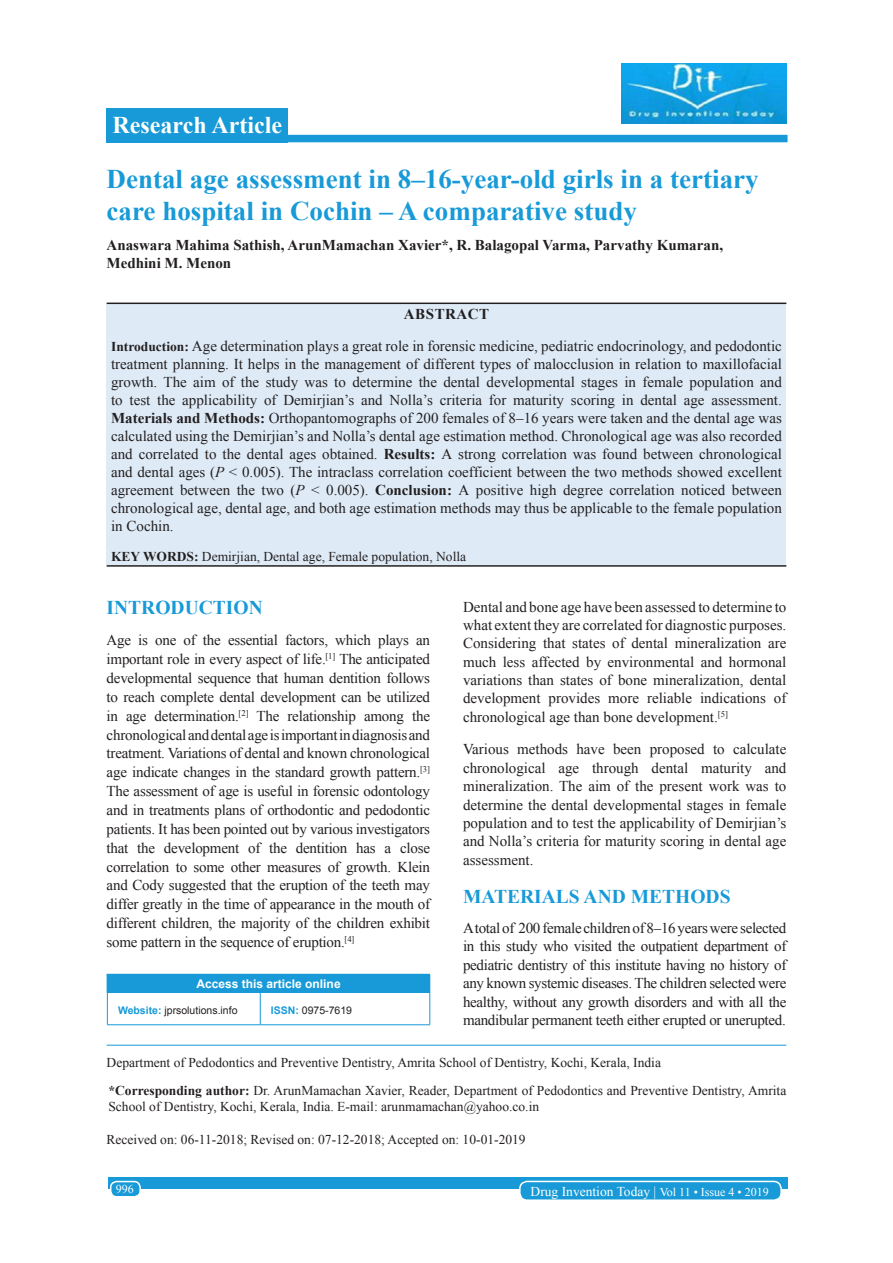
<style>
.page{position:relative;width:893px;height:1263px;background:#fff}
.page>*{position:absolute;margin:0;border:0;box-sizing:border-box;transform-origin:0 0}
.AT{font:700 27px/32.4px "Times New Roman";color:#179ad7}
.AH{font:700 24px "Times New Roman";color:#fff}
.t1{font:700 19.5px "Times New Roman";color:#179ad7}
.TX{font:15px/18.3px "Times New Roman";color:#231f20;text-align:justify}
.AU{font:700 15px/18px "Times New Roman";color:#231f20}
.ABSH{font:700 15px "Times New Roman";letter-spacing:.035em;color:#231f20}
.ADD{font:13.5px/16.2px "Times New Roman";color:#231f20}
.AFF{font:13.5px "Times New Roman";color:#231f20}
.HIS{font:13.5px "Times New Roman";color:#231f20}
.KWD{font:13.5px "Times New Roman";color:#231f20}
.foot1{font:13.5px "Times New Roman";color:#fff}
.ATAO{font:700 12px "Arial";color:#fff}
.foot1-2{font:12px "Times New Roman";color:#fff}
.WEBSITE{font:10.5px "Arial";color:#231f20}
.s1{font-weight:700;font-size:13.5px}
.s2{font-weight:700}
.s3{font-style:italic}
.s4{font-weight:700;color:#179ad7}
.s5{font-size:12px}
</style>
<div class="page">
<div style="left:108px;top:1177px;width:679px;height:12px;background:#179ad7"></div>
<div style="left:519px;top:1181px;width:261px;height:19px;background:#179ad7;border-radius:7px"></div>
<div style="left:519px;top:1180px;width:262px;height:21px;border:2px solid #fff;border-radius:7px"></div>
<div style="left:111px;top:1181px;width:29px;height:15px;background:#179ad7;border-radius:6px"></div>
<div style="left:110px;top:1180px;width:31px;height:17px;border:2px solid #fff;border-radius:6px"></div>
<div style="left:106px;top:108px;width:182px;height:34px;background:#179ad7"></div>
<div style="left:265px;top:135px;width:522px;height:7px;background:#179ad7"></div>
<hr style="left:106px;top:1044px;width:680px;height:1px;background:#179ad7">
<div style="left:107px;top:974px;width:322px;height:18px;background:#179ad7"></div>
<svg style="left:106px;top:975px;width:1px;height:17px"></svg>
<hr style="left:106px;top:974px;width:154px;height:1px;background:#179ad7">
<svg style="left:429px;top:974px;width:1px;height:18px"></svg>
<hr style="left:107px;top:992px;width:1px;height:32px;background:#179ad7">
<hr style="left:107px;top:1024px;width:153px;height:1px;background:#179ad7">
<hr style="left:260px;top:992px;width:1px;height:32px;background:#179ad7">
<hr style="left:429px;top:992px;width:1px;height:32px;background:#179ad7">
<hr style="left:260px;top:1024px;width:170px;height:1px;background:#179ad7">
<img style="left:621px;top:63px;width:164px;height:60px">
<div style="left:106px;top:304px;width:680px;height:261px;background:#deebf7"></div>
<hr style="left:106px;top:302px;width:680px;height:2px;background:#231f20">
<hr style="left:106px;top:565px;width:680px;height:1px;background:#231f20">
<p class="AH" style="left:112px;top:108px;width:171px">Research Article</p>
<p class="AT" style="left:106px;top:162px;width:653px">Dental age assessment in 8–16-year-old girls in a tertiary care hospital in Cochin – A comparative study</p>
<p class="AU" style="left:106px;top:236px;width:617px">Anaswara Mahima Sathish, ArunMamachan Xavier*, R. Balagopal Varma, Parvathy Kumaran,<br>Medhini M. Menon</p>
<p class="ABSH" style="left:403px;top:303px;width:87px">ABSTRACT</p>
<p class="TX" style="left:111px;top:337px;width:672px"><span class="s1">Introduction:</span> Age determination plays a great role in forensic medicine, pediatric endocrinology, and pedodontic treatment planning. It helps in the management of different types of malocclusion in relation to maxillofacial growth. The aim of the study was to determine the dental developmental stages in female population and to test the applicability of Demirjian’s and Nolla’s criteria for maturity scoring in dental age assessment.<br><span class="s2">Materials and Methods:</span> Orthopantomographs of 200 females of 8–16 years were taken and the dental age was calculated using the Demirjian’s and Nolla’s dental age estimation method. Chronological age was also recorded and correlated to the dental ages obtained. <span class="s2">Results:</span> A strong correlation was found between chronological and dental ages (<span class="s3">P</span> &lt; 0.005). The intraclass correlation coefficient between the two methods showed excellent agreement between the two (<span class="s3">P</span> &lt; 0.005). <span class="s2">Conclusion:</span> A positive high degree correlation noticed between chronological age, dental age, and both age estimation methods may thus be applicable to the female population in Cochin.</p>
<p class="KWD" style="left:111px;top:546px;width:356px"><span class="s2">KEY WORDS:</span> Demirjian, Dental age, Female population, Nolla</p>
<h1 class="t1" style="left:106px;top:594px;width:157px">INTRODUCTION</h1>
<p class="TX" style="left:106px;top:630px;width:325px;line-height:18.9px">Age is one of the essential factors, which plays an important role in every aspect of life.<sup>[1]</sup> The anticipated developmental sequence that human dentition follows to reach complete dental development can be utilized in age determination.<sup>[2]</sup> The relationship among the chronological and dental age is important in diagnosis and treatment. Variations of dental and known chronological age indicate changes in the standard growth pattern.<sup>[3] </sup>The assessment of age is useful in forensic odontology and in treatments plans of orthodontic and pedodontic patients. It has been pointed out by various investigators that the development of the dentition has a close correlation to some other measures of growth. Klein and Cody suggested that the eruption of the teeth may differ greatly in the time of appearance in the mouth of different children, the majority of the children exhibit some pattern in the sequence of eruption.<sup>[4]</sup></p>
<p class="ATAO" style="left:196px;top:975px;width:146px">Access this article online</p>
<p class="WEBSITE" style="left:118px;top:1003px;width:121px"><span class="s4">Website:</span> jprsolutions.info</p>
<p class="WEBSITE" style="left:271px;top:1003px;width:83px"><span class="s4">ISSN:</span> 0975-7619</p>
<p class="TX" style="left:463px;top:597px;width:325px">Dental and bone age have been assessed to determine to what extent they are correlated for diagnostic purposes.<br>Considering that states of dental mineralization are much less affected by environmental and hormonal variations than states of bone mineralization, dental development provides more reliable indications of chronological age than bone development.<sup>[5]</sup></p>
<p class="TX" style="left:463px;top:740px;width:325px">Various methods have been proposed to calculate chronological age through dental maturity and mineralization. The aim of the present work was to determine the dental developmental stages in female population and to test the applicability of Demirjian’s and Nolla’s criteria for maturity scoring in dental age assessment.</p>
<h1 class="t1" style="left:463px;top:882px;width:269px">MATERIALS AND METHODS</h1>
<p class="TX" style="left:463px;top:918px;width:325px">A total of 200female children of 8–16years were selected in this study who visited the outpatient department of pediatric dentistry of this institute having no history of any known systemic diseases. The children selected were healthy, without any growth disorders and with all the mandibular permanent teeth either erupted or unerupted.</p>
<p class="AFF" style="left:106px;top:1052px;width:555px">Department of Pedodontics and Preventive Dentistry, Amrita School of Dentistry, Kochi, Kerala, India</p>
<p class="ADD" style="left:108px;top:1081px;width:679px"><span class="s2">*Corresponding author:</span> Dr. ArunMamachan Xavier, Reader, Department of Pedodontics and Preventive Dentistry, Amrita<br>School of Dentistry, Kochi, Kerala, India. E-mail: arunmamachan@yahoo.co.in</p>
<p class="HIS" style="left:106px;top:1129px;width:420px">Received on: 06-11-2018; Revised on: 07-12-2018; Accepted on: 10-01-2019</p>
<p class="foot1-2" style="left:116px;top:1180px;width:19px">996</p>
<p class="foot1" style="left:530px;top:1181px;width:240px">Drug Invention Today | <span class="s5">Vol 11 • Issue 4 • 2019</span></p>
</div>
